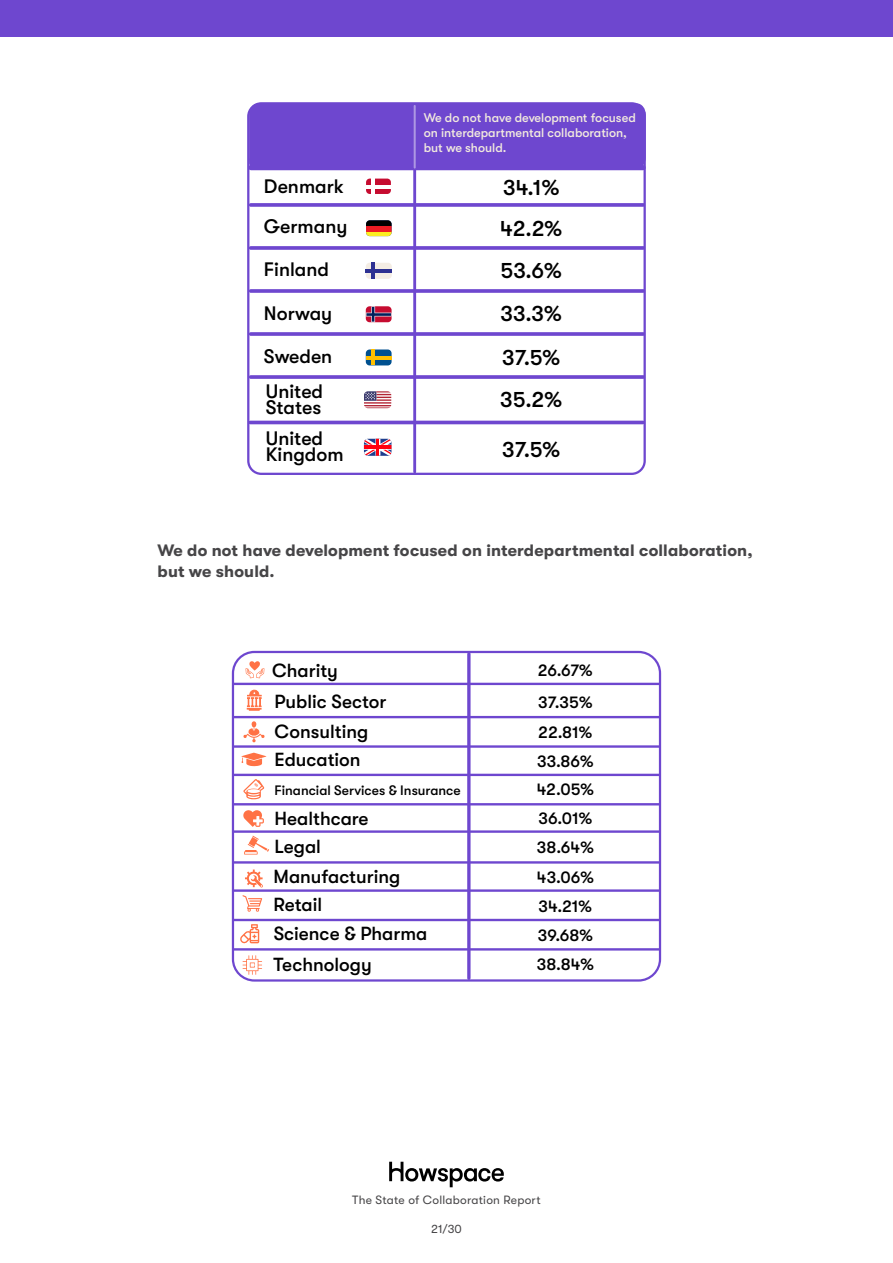
<style>
.page{position:relative;width:893px;height:1263px;background:#fff}
.page>*{position:absolute;margin:0;border:0;box-sizing:border-box;transform-origin:0 0}
.t1{font:500 22.05px/42.6px "GT Walsheim Pro";color:#000}
.t2{font:500 19.5px/40.5px "GT Walsheim Pro";color:#000}
.t3{font:500 18.9px/29.1px "GT Walsheim Pro";color:#000}
.t4{font:500 16.8px/29.5px "GT Walsheim Pro";color:#000;text-align:justify}
.t5{font:700 16.5px/21px "GT Walsheim Pro";letter-spacing:.01em;color:#464547}
.t6{font:500 13.65px "GT Walsheim Pro";color:#000}
.t7{font:500 12.6px/15.1px "GT Walsheim Pro";color:#f2eade}
.t8{font:12px "GT Walsheim Pro";letter-spacing:.02em;color:#464547}
</style>
<div class="page">
<svg style="left:389px;top:1162px;width:115px;height:25px"></svg>
<div style="left:0;top:0;width:893px;height:36px;background:#6e47cf"></div>
<svg style="left:247px;top:102px;width:399px;height:373px"></svg>
<hr style="left:413px;top:106px;width:3px;height:366px;background:#6e47cf">
<svg style="left:251px;top:203px;width:392px;height:4px;background:#7955d2"></svg>
<div style="left:251px;top:165px;width:392px;height:5px;background:#6e47cf"></div>
<svg style="left:251px;top:246px;width:392px;height:4px;background:#7955d2"></svg>
<svg style="left:251px;top:289px;width:392px;height:4px;background:#7955d2"></svg>
<svg style="left:251px;top:332px;width:392px;height:4px;background:#7955d2"></svg>
<svg style="left:251px;top:375px;width:392px;height:4px;background:#7955d2"></svg>
<hr style="left:250px;top:421px;width:393px;height:3px;background:#6e47cf">
<hr style="left:414px;top:106px;width:2px;height:62px;background:#ad97e3">
<div style="left:366px;top:179px;width:25px;height:15px;background:#c60c30;border-radius:4px"></div>
<hr style="left:371px;top:179px;width:4px;height:15px;background:#fff">
<hr style="left:366px;top:185px;width:25px;height:3px;background:#fff">
<div style="left:366px;top:231px;width:26px;height:5px;background:#fcee21"></div>
<div style="left:366px;top:226px;width:26px;height:5px;background:#ed1c24"></div>
<div style="left:366px;top:220px;width:26px;height:6px;background:#000"></div>
<div style="left:366px;top:263px;width:26px;height:16px;background:#f4ede4;border-radius:4px"></div>
<hr style="left:371px;top:263px;width:4px;height:16px;background:#2e3192">
<hr style="left:366px;top:269px;width:26px;height:4px;background:#2e3192">
<svg style="left:366px;top:306px;width:26px;height:16px"></svg>
<div style="left:366px;top:349px;width:26px;height:16px;background:#00508f;border-radius:4px"></div>
<hr style="left:371px;top:349px;width:4px;height:16px;background:#ffbf00">
<hr style="left:366px;top:356px;width:26px;height:4px;background:#ffbf00">
<svg style="left:364px;top:391px;width:27px;height:17px"></svg>
<svg style="left:364px;top:439px;width:27px;height:17px"></svg>
<svg style="left:232px;top:651px;width:429px;height:330px"></svg>
<svg style="left:467px;top:654px;width:4px;height:324px"></svg>
<hr style="left:234px;top:683px;width:425px;height:2px;background:#6e47cf">
<hr style="left:234px;top:716px;width:426px;height:2px;background:#6e47cf">
<hr style="left:234px;top:745px;width:426px;height:3px;background:#6e47cf">
<hr style="left:234px;top:774px;width:426px;height:2px;background:#6e47cf">
<hr style="left:234px;top:803px;width:425px;height:2px;background:#6e47cf">
<hr style="left:234px;top:830px;width:425px;height:3px;background:#6e47cf">
<hr style="left:234px;top:861px;width:425px;height:3px;background:#6e47cf">
<hr style="left:234px;top:889px;width:425px;height:3px;background:#6e47cf">
<hr style="left:234px;top:919px;width:425px;height:2px;background:#6e47cf">
<hr style="left:234px;top:948px;width:425px;height:2px;background:#6e47cf">
<svg style="left:243px;top:721px;width:22px;height:21px"></svg>
<svg style="left:243px;top:810px;width:21px;height:17px"></svg>
<svg style="left:245px;top:869px;width:18px;height:18px"></svg>
<svg style="left:240px;top:924px;width:19px;height:19px"></svg>
<svg style="left:242px;top:895px;width:20px;height:17px"></svg>
<svg style="left:242px;top:955px;width:20px;height:20px"></svg>
<svg style="left:241px;top:753px;width:25px;height:13px"></svg>
<svg style="left:244px;top:836px;width:25px;height:18px"></svg>
<svg style="left:246px;top:661px;width:18px;height:17px"></svg>
<svg style="left:247px;top:690px;width:15px;height:21px"></svg>
<svg style="left:243px;top:779px;width:21px;height:20px"></svg>
<p class="t2" style="left:264px;top:166px;width:85px">Denmark<br>Germany</p>
<p class="t2" style="left:264px;top:249px;width:67px">Finland</p>
<p class="t2" style="left:264px;top:293px;width:70px">Norway</p>
<p class="t2" style="left:264px;top:339px;width:70px;line-height:34.3px">Sweden<br>United</p>
<p class="t2" style="left:266px;top:392px;width:59px;line-height:30.8px">States<br>United</p>
<p class="t2" style="left:266px;top:434px;width:79px">Kingdom</p>
<p class="t7" style="left:424px;top:110px;width:214px">We do not have development focused on interdepartmental collaboration, but we should.</p>
<p class="t1" style="left:500px;top:166px;width:64px">34.1%<br>42.2%<br>53.6%<br>33.3%<br>37.5%<br>35.2%</p>
<p class="t1" style="left:502px;top:428px;width:60px">37.5%</p>
<p class="t5" style="left:158px;top:540px;width:597px">We do not have development focused on interdepartmental collaboration, but we should.</p>
<p class="t3" style="left:272px;top:655px;width:67px">Charity</p>
<p class="t4" style="left:537px;top:656px;width:59px">26.67% 37.35% 22.81% 33.86% 42.05% 36.01% 38.64% 43.06%</p>
<p class="t4" style="left:537px;top:892px;width:59px;line-height:29.1px">34.21% 39.68% 38.84%</p>
<p class="t3" style="left:275px;top:687px;width:113px">Public Sector<br>Consulting<br>Education</p>
<p class="t6" style="left:275px;top:783px;width:188px">Financial Services &amp; Insurance</p>
<p class="t3" style="left:275px;top:804px;width:96px;line-height:28px">Healthcare<br>Legal</p>
<p class="t3" style="left:274px;top:863px;width:128px;line-height:27.6px">Manufacturing<br>Retail</p>
<p class="t3" style="left:274px;top:918px;width:155px;line-height:30.5px">Science &amp; Pharma<br>Technology</p>
<p class="t8" style="left:352px;top:1194px;width:190px">The State of Collaboration Report</p>
<p class="t8" style="left:431px;top:1222px;width:32px">21/30</p>
</div>
